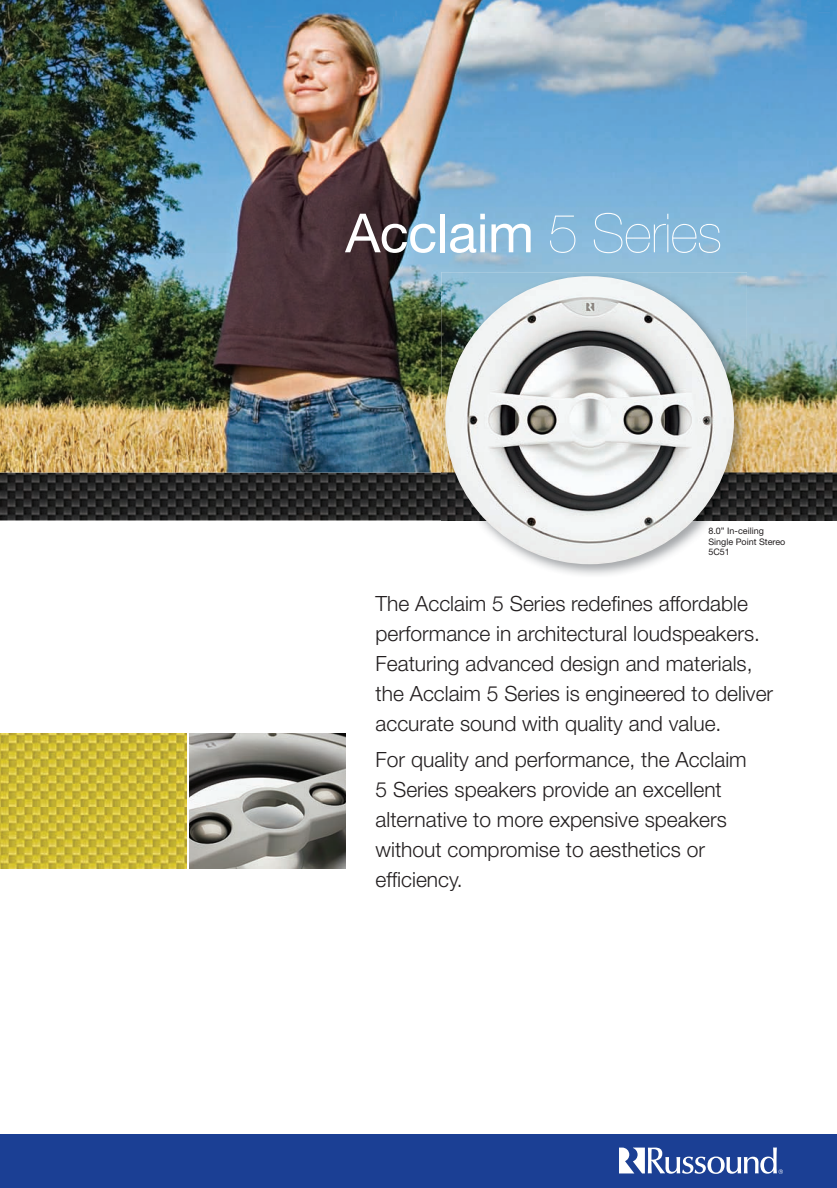
<style>
.page{position:relative;width:837px;height:1188px;background:#fff}
.page>*{position:absolute;margin:0;border:0;box-sizing:border-box;transform-origin:0 0}
.t1{font:54px "Helvetica Neue";letter-spacing:-.01em;color:#fff}
.t2{font:300 21px/30px "Helvetica Neue";color:#231f20}
.t3{font:9px/10.8px "Helvetica Neue";color:#231f20}
.s1{font-weight:200}
</style>
<div class="page">
<div style="left:0;top:1134px;width:837px;height:54px;background:#1b3f94"></div>
<img style="left:0;top:472px;width:441px;height:48px">
<img style="left:747px;top:472px;width:90px;height:48px">
<img style="left:0;top:0;width:837px;height:472px">
<svg style="left:619px;top:1148px;width:164px;height:26px"></svg>
<img style="left:189px;top:734px;width:157px;height:134px">
<img style="left:0;top:734px;width:187px;height:135px">
<img style="left:441px;top:520px;width:306px;height:55px">
<img style="left:441px;top:272px;width:306px;height:248px">
<img style="left:445px;top:276px;width:289px;height:288px;border-radius:144px">
<h1 class="t1" style="left:345px;top:201px;width:378px">Acclaim <span class="s1">5 Series</span></h1>
<p class="t3" style="left:708px;top:525px;width:79px">8.0” In-ceiling<br>Single Point Stereo<br>5C51</p>
<p class="t2" style="left:376px;top:588px;width:399px">The Acclaim 5 Series redefines affordable performance in architectural loudspeakers.<br>Featuring advanced design and materials, the Acclaim 5 Series is engineered to deliver accurate sound with quality and value.</p>
<p class="t2" style="left:376px;top:744px;width:373px">For quality and performance, the Acclaim 5 Series speakers provide an excellent alternative to more expensive speakers without compromise to aesthetics or efficiency.</p>
</div>
